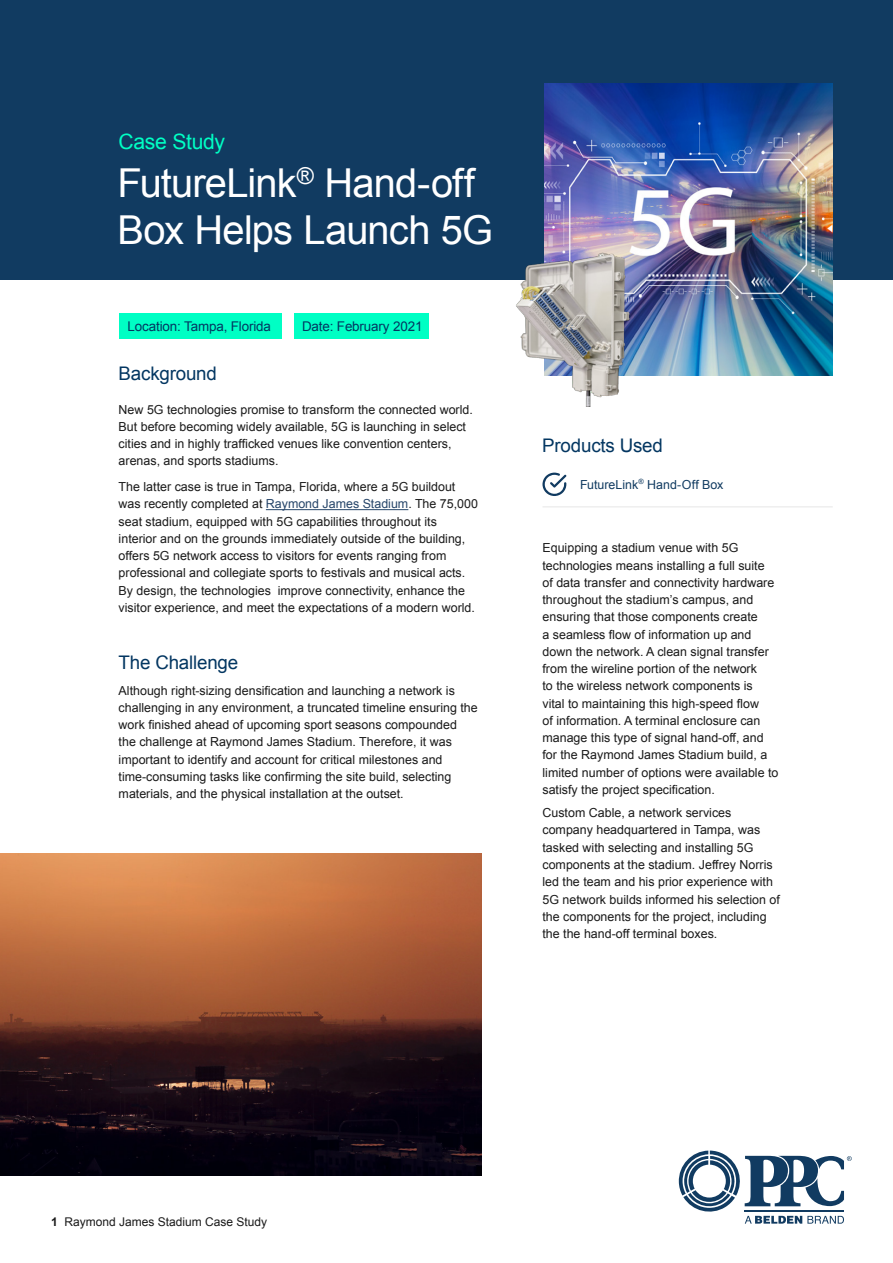
<style>
.page{position:relative;width:893px;height:1263px;background:#fff}
.page>*{position:absolute;margin:0;border:0;box-sizing:border-box;transform-origin:0 0}
.t1{font:39.9px/46.5px "Arial";letter-spacing:-.02em;color:#fff}
.t2{font:21.15px "Arial";letter-spacing:-.015em;color:#00ffc4}
.t3{font:18.75px "Arial";letter-spacing:-.01em;color:#033661}
.t4{font:13.35px "Arial";letter-spacing:-.01em;color:#033661}
.t5{font:12.45px/17.2px "Arial";color:#1a1a1a}
.t6{font:12.45px "Arial";color:#113b61}
.t7{font:12px "Arial";color:#1a1a1a}
.s1{color:#27466a}
.s2{font-weight:700}
</style>
<div class="page">
<div style="left:0;top:0;width:893px;height:280px;background:#113b61"></div>
<hr style="left:266px;top:509px;width:142px;height:1px;background:#27466a">
<svg style="left:678px;top:1150px;width:174px;height:74px"></svg>
<img style="left:0;top:854px;width:481px;height:322px">
<hr style="left:542px;top:506px;width:291px;height:1px;background:#e6e6e6">
<svg style="left:542px;top:473px;width:24px;height:23px"></svg>
<img style="left:544px;top:84px;width:289px;height:291px">
<div style="left:119px;top:314px;width:162px;height:25px;background:#00ffc4"></div>
<div style="left:294px;top:314px;width:134px;height:25px;background:#00ffc4"></div>
<img style="left:516px;top:198px;width:153px;height:209px">
<h2 class="t2" style="left:119px;top:127px;width:108px">Case Study</h2>
<h1 class="t1" style="left:118px;top:161px;width:377px">FutureLink<sup>®</sup> Hand-off<br>Box Helps Launch 5G</h1>
<p class="t4" style="left:128px;top:318px;width:145px">Location: Tampa, Florida</p>
<p class="t4" style="left:302px;top:318px;width:122px">Date: February 2021</p>
<h3 class="t3" style="left:119px;top:361px;width:100px">Background</h3>
<p class="t5" style="left:119px;top:401px;width:356px">New 5G technologies promise to transform the connected world.<br>But before becoming widely available, 5G is launching in select cities and in highly trafficked venues like convention centers, arenas, and sports stadiums.</p>
<p class="t5" style="left:119px;top:478px;width:361px">The latter case is true in Tampa, Florida, where a 5G buildout was recently completed at <span class="s1">Raymond James Stadium</span>. The 75,000 seat stadium, equipped with 5G capabilities throughout its interior and on the grounds immediately outside of the building, offers 5G network access to visitors for events ranging from professional and collegiate sports to festivals and musical acts.<br>By design, the technologies improve connectivity, enhance the visitor experience, and meet the expectations of a modern world.</p>
<h3 class="t3" style="left:119px;top:650px;width:121px">The Challenge</h3>
<p class="t5" style="left:119px;top:682px;width:361px">Although right-sizing densification and launching a network is challenging in any environment, a truncated timeline ensuring the work finished ahead of upcoming sport seasons compounded<br>the challenge at Raymond James Stadium. Therefore, it was important to identify and account for critical milestones and time-consuming tasks like confirming the site build, selecting materials, and the physical installation at the outset.</p>
<h3 class="t3" style="left:542px;top:433px;width:122px">Products Used</h3>
<p class="t6" style="left:580px;top:476px;width:145px">FutureLink<sup>®</sup> Hand-Off Box</p>
<p class="t5" style="left:542px;top:539px;width:237px">Equipping a stadium venue with 5G technologies means installing a full suite<br>of data transfer and connectivity hardware throughout the stadium’s campus, and ensuring that those components create<br>a seamless flow of information up and down the network. A clean signal transfer from the wireline portion of the network<br>to the wireless network components is<br>vital to maintaining this high-speed flow<br>of information. A terminal enclosure can manage this type of signal hand-off, and for the Raymond James Stadium build, a limited number of options were available to satisfy the project specification.</p>
<p class="t5" style="left:542px;top:804px;width:239px">Custom Cable, a network services company headquartered in Tampa, was tasked with selecting and installing 5G components at the stadium. Jeffrey Norris led the team and his prior experience with 5G network builds informed his selection of the components for the project, including the the hand-off terminal boxes.</p>
<p class="t7" style="left:51px;top:1214px;width:218px"><span class="s2">1</span> Raymond James Stadium Case Study</p>
</div>
